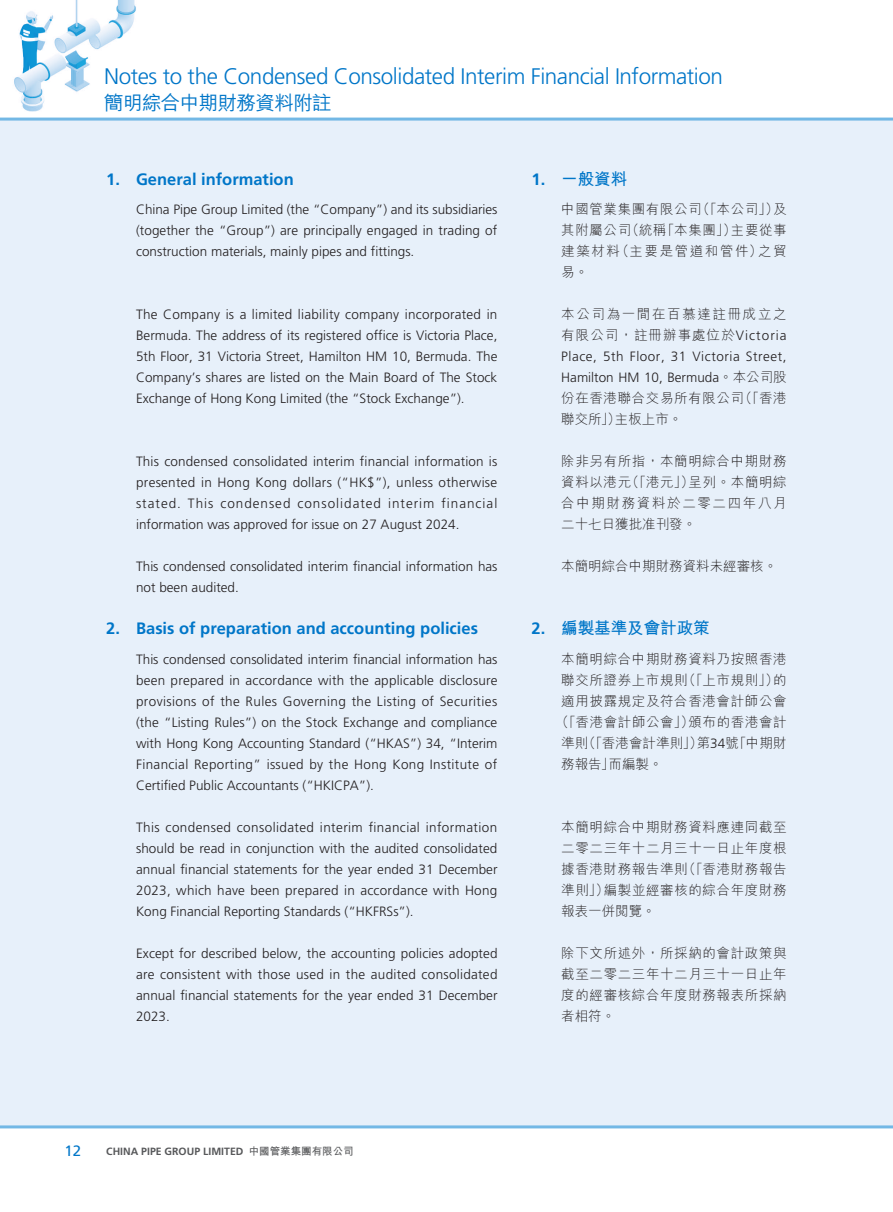
<style>
.page{position:relative;width:893px;height:1212px;background:#fff}
.page>*{position:absolute;margin:0;border:0;box-sizing:border-box;transform-origin:0 0}
.t1{font:300 22.5px "Frutiger LT Std";letter-spacing:-.02em;color:#0076c8}
.t2{font:500 19.5px "M Hei HK";letter-spacing:-.03em;color:#0076c8}
.t3{font:700 16.5px "Frutiger LT Std";color:#0076c8}
.t4{font:700 16.5px "M Hei HK";color:#0076c8}
.t5{font:15px "Frutiger LT Std";color:#0076c8}
.t6{font:300 13.5px/21px "Frutiger LT Std";color:#231f20;text-align:justify}
.t7{font:300 13.5px/21px "M Hei HK";letter-spacing:.045em;color:#231f20;text-align:justify}
.t8{font:300 13.5px/21px "Frutiger LT Std";letter-spacing:.04em;color:#231f20}
.t9{font:300 13.5px/21px "M Hei HK";letter-spacing:.12em;color:#231f20}
.t10{font:300 13.5px "M Hei HK";letter-spacing:.01em;color:#231f20}
.t11{font:300 13.5px "M Hei HK";color:#231f20}
.t12{font:700 10.5px "Frutiger LT Std";color:#57585a}
.s1{font-family:"Frutiger LT Std"}
.s2{font-family:"M Hei HK"}
</style>
<div class="page">
<div style="left:0;top:119px;width:893px;height:1008px;background:#e7f0fa"></div>
<hr style="left:0;top:1125px;width:893px;height:3px;background:#73b8e5">
<img style="left:0;top:0;width:893px;height:118px">
<hr style="left:0;top:118px;width:893px;height:3px;background:#73b8e5">
<h1 class="t1" style="left:104px;top:64px;width:620px">Notes to the Condensed Consolidated Interim Financial Information</h1>
<h2 class="t2" style="left:104px;top:88px;width:229px">簡明綜合中期財務資料附註</h2>
<p class="t3" style="left:106px;top:169px;width:189px">1. General information</p>
<p class="t6" style="left:136px;top:199px;width:363px">China Pipe Group Limited (the “Company”) and its subsidiaries (together the “Group”) are principally engaged in trading of construction materials, mainly pipes and fittings.</p>
<p class="t6" style="left:136px;top:304px;width:363px">The Company is a limited liability company incorporated in Bermuda. The address of its registered office is Victoria Place, 5th Floor, 31 Victoria Street, Hamilton HM 10, Bermuda. The Company’s shares are listed on the Main Board of The Stock Exchange of Hong Kong Limited (the “Stock Exchange”).</p>
<p class="t6" style="left:136px;top:451px;width:363px">This condensed consolidated interim financial information is presented in Hong Kong dollars (“HK$”), unless otherwise stated. This condensed consolidated interim financial information was approved for issue on 27 August 2024.</p>
<p class="t6" style="left:136px;top:556px;width:363px">This condensed consolidated interim financial information has not been audited.</p>
<p class="t3" style="left:106px;top:619px;width:373px">2. Basis of preparation and accounting policies</p>
<p class="t6" style="left:136px;top:649px;width:363px">This condensed consolidated interim financial information has been prepared in accordance with the applicable disclosure provisions of the Rules Governing the Listing of Securities (the “Listing Rules”) on the Stock Exchange and compliance with Hong Kong Accounting Standard (“HKAS”) 34, “Interim Financial Reporting” issued by the Hong Kong Institute of Certified Public Accountants (“HKICPA”).</p>
<p class="t6" style="left:136px;top:817px;width:363px">This condensed consolidated interim financial information should be read in conjunction with the audited consolidated annual financial statements for the year ended 31 December 2023, which have been prepared in accordance with Hong Kong Financial Reporting Standards (“HKFRSs”).</p>
<p class="t6" style="left:136px;top:943px;width:363px">Except for described below, the accounting policies adopted are consistent with those used in the audited consolidated annual financial statements for the year ended 31 December 2023.</p>
<p class="t4" style="left:531px;top:167px;width:97px"><span class="s1">1.</span> 一般資料</p>
<p class="t7" style="left:561px;top:198px;width:227px">中國管業集團有限公司（「本公司」）及其附屬公司（統稱「本集團」）主要從事建築材料（主要是管道和管件）之貿易。</p>
<p class="t9" style="left:561px;top:303px;width:227px">本公司為一間在百慕達註冊成立之有限公司，註冊辦事處位於<span class="s1">Victoria</span></p>
<p class="t8" style="left:561px;top:346px;width:227px">Place, 5th Floor, 31 Victoria Street,<br>Hamilton HM 10, Bermuda<span class="s2">。本公司股</span></p>
<p class="t7" style="left:561px;top:387px;width:227px">份在香港聯合交易所有限公司（「香港聯交所」）主板上市。</p>
<p class="t7" style="left:561px;top:450px;width:227px">除非另有所指，本簡明綜合中期財務資料以港元（「港元」）呈列。本簡明綜合中期財務資料於二零二四年八月二十七日獲批准刊發。</p>
<p class="t11" style="left:561px;top:557px;width:218px">本簡明綜合中期財務資料未經審核。</p>
<p class="t4" style="left:531px;top:616px;width:180px"><span class="s1">2.</span> 編製基準及會計政策</p>
<p class="t7" style="left:561px;top:648px;width:227px">本簡明綜合中期財務資料乃按照香港</p>
<p class="t7" style="left:561px;top:669px;width:227px">聯交所證券上市規則（「上市規則」）的</p>
<p class="t7" style="left:561px;top:690px;width:227px">適用披露規定及符合香港會計師公會</p>
<p class="t7" style="left:555px;top:711px;width:233px">（「香港會計師公會」）頒布的香港會計</p>
<p class="t10" style="left:561px;top:733px;width:227px">準則（「香港會計準則」）第<span class="s1">34</span>號「中期財</p>
<p class="t7" style="left:561px;top:753px;width:103px">務報告」而編製。</p>
<p class="t7" style="left:561px;top:816px;width:227px">本簡明綜合中期財務資料應連同截至二零二三年十二月三十一日止年度根據香港財務報告準則（「香港財務報告準則」）編製並經審核的綜合年度財務報表一併閱覽。</p>
<p class="t7" style="left:561px;top:942px;width:227px">除下文所述外，所採納的會計政策與截至二零二三年十二月三十一日止年度的經審核綜合年度財務報表所採納者相符。</p>
<p class="t5" style="left:64px;top:1142px;width:18px">12</p>
<p class="t12" style="left:106px;top:1145px;width:249px">CHINA PIPE GROUP LIMITED <span class="s2">中國管業集團有限公司</span></p>
</div>
